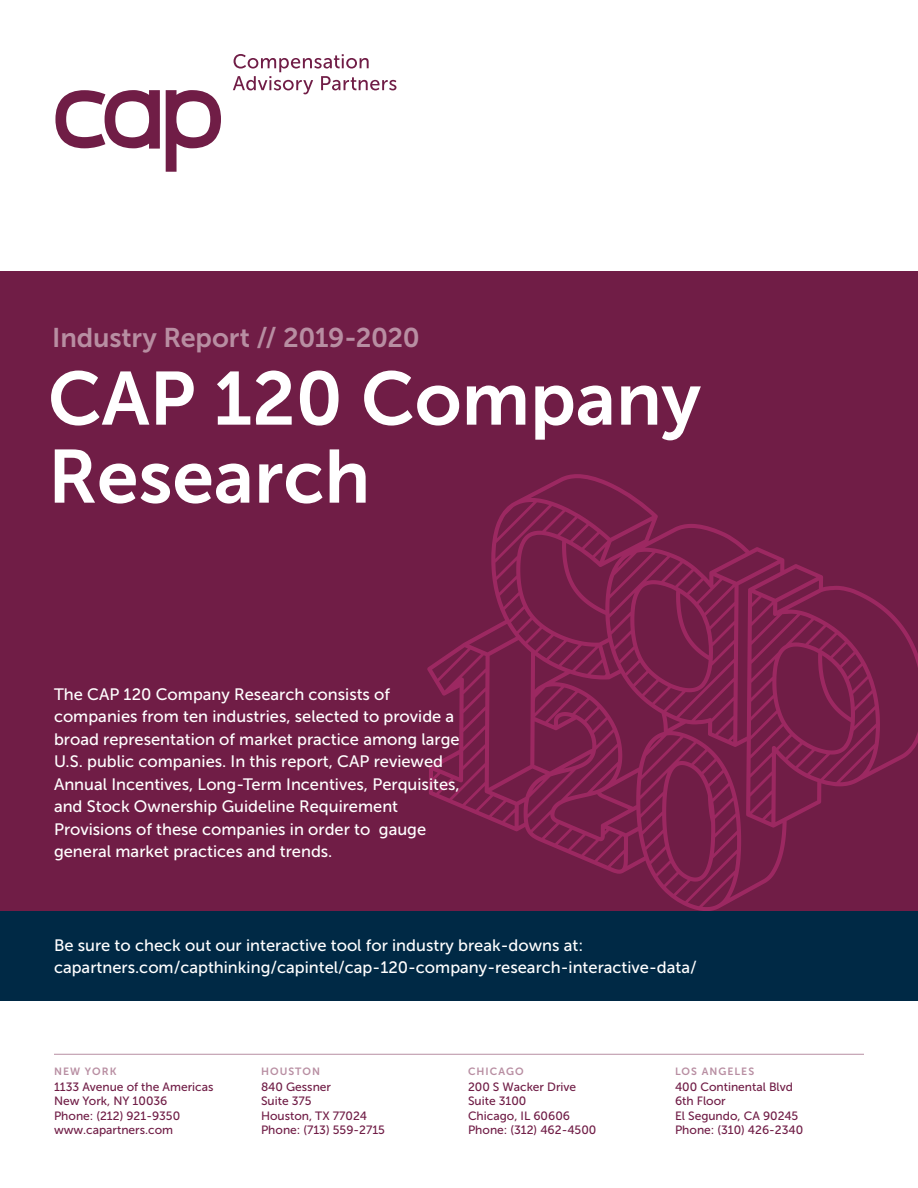
<style>
.page{position:relative;width:918px;height:1188px;background:#fff}
.page>*{position:absolute;margin:0;border:0;box-sizing:border-box;transform-origin:0 0}
.t1{font:75px/78px "Museo Sans 700";color:#fff}
.t2{font:27px "Museo Sans 700";letter-spacing:-.01em;color:#b88ea2}
.t3{font:16.5px/22.5px "Museo Sans 500";color:#fff}
.t4{font:12px/14.4px "Museo Sans 500";color:#701d46}
.t5{font:10.5px "Museo Sans 700";letter-spacing:.1em;color:#b88ea2}
</style>
<div class="page">
<svg style="left:166px;top:90px;width:55px;height:82px"></svg>
<svg style="left:55px;top:90px;width:105px;height:59px"></svg>
<svg style="left:233px;top:54px;width:164px;height:40px"></svg>
<hr style="left:54px;top:1054px;width:810px;height:1px;background:#b88ea2">
<div style="left:0;top:272px;width:918px;height:639px;background:#701d46"></div>
<svg style="left:427px;top:474px;width:491px;height:437px"></svg>
<div style="left:0;top:911px;width:918px;height:89px;background:#002945"></div>
<h2 class="t2" style="left:52px;top:322px;width:369px">Industry Report // 2019-2020</h2>
<h1 class="t1" style="left:48px;top:360px;width:655px">CAP 120 Company<br>Research</h1>
<p class="t3" style="left:54px;top:683px;width:407px">The CAP 120 Company Research consists of companies from ten industries, selected to provide a broad representation of market practice among large U.S. public companies. In this report, CAP reviewed Annual Incentives, Long-Term Incentives, Perquisites, and Stock Ownership Guideline Requirement Provisions of these companies in order to gauge general market practices and trends.</p>
<p class="t3" style="left:54px;top:934px;width:644px">Be sure to check out our interactive tool for industry break-downs at: capartners.com/capthinking/capintel/cap-120-company-research-interactive-data/</p>
<p class="t5" style="left:54px;top:1065px;width:64px">NEW YORK</p>
<p class="t4" style="left:54px;top:1080px;width:161px">1133 Avenue of the Americas<br>New York, NY 10036<br>Phone: (212) 921-9350 www.capartners.com</p>
<p class="t5" style="left:261px;top:1065px;width:61px">HOUSTON</p>
<p class="t4" style="left:261px;top:1080px;width:126px">840 Gessner<br>Suite 375<br>Houston, TX 77024<br>Phone: (713) 559-2715</p>
<p class="t5" style="left:468px;top:1065px;width:57px">CHICAGO</p>
<p class="t4" style="left:468px;top:1080px;width:130px">200 S Wacker Drive<br>Suite 3100<br>Chicago, IL 60606<br>Phone: (312) 462-4500</p>
<p class="t5" style="left:675px;top:1065px;width:81px">LOS ANGELES</p>
<p class="t4" style="left:675px;top:1080px;width:130px">400 Continental Blvd<br>6th Floor<br>El Segundo, CA 90245<br>Phone: (310) 426-2340</p>
</div>
